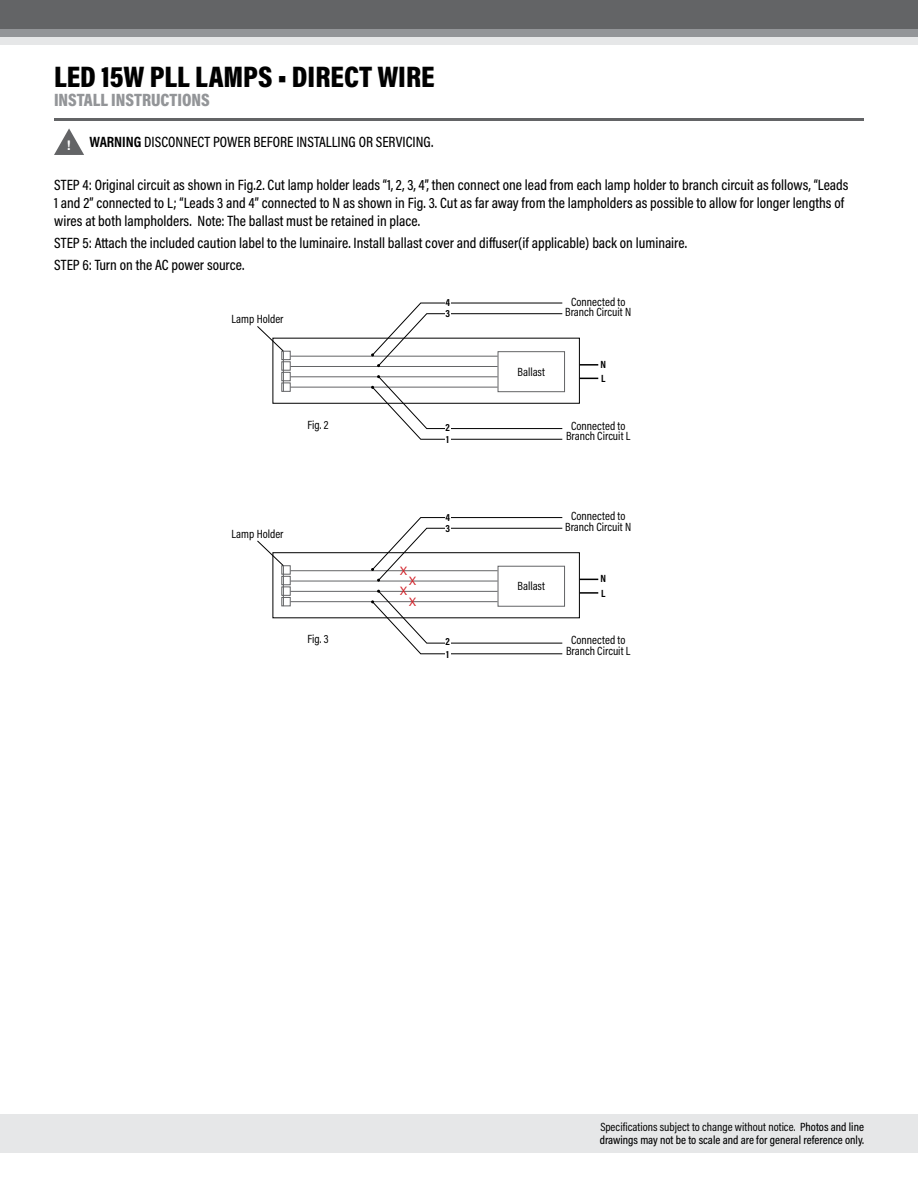
<style>
.page{position:relative;width:918px;height:1188px;background:#fff}
.page>*{position:absolute;margin:0;border:0;box-sizing:border-box;transform-origin:0 0}
.t1{font:900 30px "Acumin Pro Cond";color:#000}
.t2{font:900 18px "Acumin Pro Cond";color:#939598}
.t3{font:500 15px/18px "Acumin Pro Cond";color:#000}
.t4{font:700 13.2px "Helvetica";color:#fff}
.t5{font:12px/10.5px "Acumin Pro Cond";color:#000;text-align:center}
.t6{font:500 12px/13.5px "Acumin Pro Cond";color:#000}
.t7{font:12px "Acumin Pro";color:#d2232a}
.t8{font:700 10.5px "Acumin Pro Cond";color:#000}
.s1{font-weight:700}
.s2{font-weight:400}
</style>
<div class="page">
<div style="left:0;top:27px;width:918px;height:18px;background:#e6e7e8"></div>
<div style="left:0;top:20px;width:918px;height:17px;background:#939598"></div>
<div style="left:0;top:0;width:918px;height:28px;background:#636466"></div>
<hr style="left:54px;top:118px;width:810px;height:3px;background:#636466">
<div style="left:273px;top:338px;width:307px;height:66px;border:1px solid #000"></div>
<div style="left:282px;top:351px;width:8px;height:9px;background:#fff;border:1px solid #636466"></div>
<div style="left:282px;top:383px;width:8px;height:9px;background:#fff;border:1px solid #636466"></div>
<div style="left:282px;top:372px;width:8px;height:9px;background:#fff;border:1px solid #636466"></div>
<hr style="left:283px;top:351px;width:1px;height:41px;background:#636466">
<svg style="left:580px;top:364px;width:18px;height:2px"></svg>
<svg style="left:580px;top:378px;width:18px;height:1px"></svg>
<svg style="left:257px;top:326px;width:27px;height:26px"></svg>
<div style="left:498px;top:351px;width:67px;height:41px;border:1px solid #636466"></div>
<hr style="left:290px;top:366px;width:208px;height:1px;background:#636466">
<hr style="left:290px;top:376px;width:208px;height:1px;background:#636466">
<hr style="left:290px;top:356px;width:208px;height:1px;background:#636466">
<hr style="left:290px;top:387px;width:208px;height:1px;background:#636466">
<svg style="left:371px;top:302px;width:192px;height:65px"></svg>
<svg style="left:371px;top:375px;width:192px;height:65px"></svg>
<div style="left:445px;top:435px;width:6px;height:8px;background:#fff"></div>
<div style="left:445px;top:423px;width:6px;height:8px;background:#fff"></div>
<div style="left:445px;top:309px;width:6px;height:8px;background:#fff"></div>
<div style="left:445px;top:299px;width:6px;height:7px;background:#fff"></div>
<div style="left:273px;top:552px;width:307px;height:66px;border:1px solid #000"></div>
<div style="left:282px;top:576px;width:8px;height:9px;background:#fff;border:1px solid #636466"></div>
<div style="left:282px;top:597px;width:8px;height:9px;background:#fff;border:1px solid #636466"></div>
<div style="left:282px;top:587px;width:8px;height:9px;background:#fff;border:1px solid #636466"></div>
<hr style="left:283px;top:566px;width:1px;height:40px;background:#636466">
<svg style="left:580px;top:579px;width:18px;height:1px"></svg>
<svg style="left:580px;top:592px;width:18px;height:2px"></svg>
<svg style="left:257px;top:540px;width:27px;height:27px"></svg>
<div style="left:498px;top:566px;width:67px;height:41px;border:1px solid #636466"></div>
<hr style="left:290px;top:581px;width:208px;height:1px;background:#636466">
<hr style="left:290px;top:591px;width:208px;height:1px;background:#636466">
<hr style="left:290px;top:570px;width:208px;height:1px;background:#636466">
<hr style="left:290px;top:601px;width:208px;height:1px;background:#636466">
<svg style="left:371px;top:517px;width:192px;height:65px"></svg>
<svg style="left:371px;top:590px;width:192px;height:65px"></svg>
<div style="left:445px;top:650px;width:6px;height:8px;background:#fff"></div>
<div style="left:445px;top:637px;width:6px;height:8px;background:#fff"></div>
<div style="left:445px;top:524px;width:6px;height:8px;background:#fff"></div>
<div style="left:445px;top:513px;width:6px;height:8px;background:#fff"></div>
<svg style="left:54px;top:128px;width:30px;height:27px"></svg>
<div style="left:0;top:1114px;width:918px;height:39px;background:#e6e7e8"></div>
<h1 class="t1" style="left:54px;top:58px;width:382px">LED 15W PLL LAMPS • DIRECT WIRE</h1>
<p class="t2" style="left:54px;top:88px;width:157px">INSTALL INSTRUCTIONS</p>
<p class="t4" style="left:66px;top:134px;width:6px">!</p>
<p class="t3" style="left:90px;top:133px;width:345px"><span class="s1">WARNING</span> DISCONNECT POWER BEFORE INSTALLING OR SERVICING.</p>
<p class="t3" style="left:54px;top:175px;width:796px">STEP 4: Original circuit as shown in Fig.2. Cut lamp holder leads “1, 2, 3, 4”, then connect one lead from each lamp holder to branch circuit as follows, “Leads<br>1 and 2” connected to L; “Leads 3 and 4” connected to N as shown in Fig. 3. Cut as far away from the lampholders as possible to allow for longer lengths of wires at both lampholders. Note: The ballast must be retained in place.</p>
<p class="t3" style="left:54px;top:233px;width:634px">STEP 5: Attach the included caution label to the luminaire. Install ballast cover and diffuser(if applicable) back on luminaire.</p>
<p class="t3" style="left:54px;top:256px;width:192px">STEP 6: Turn on the AC power source.</p>
<p class="t5" style="left:232px;top:314px;width:54px">Lamp Holder</p>
<p class="t5" style="left:307px;top:419px;width:23px">Fig. 2</p>
<p class="t5" style="left:232px;top:528px;width:54px">Lamp Holder</p>
<p class="t5" style="left:307px;top:634px;width:23px">Fig. 3</p>
<p class="t8" style="left:445px;top:296px;width:6px">4</p>
<p class="t8" style="left:445px;top:307px;width:6px">3</p>
<p class="t7" style="left:400px;top:563px;width:8px">X</p>
<p class="t7" style="left:409px;top:572px;width:8px">X</p>
<p class="t7" style="left:400px;top:583px;width:8px">X</p>
<p class="t7" style="left:409px;top:594px;width:8px">X</p>
<p class="t8" style="left:446px;top:420px;width:6px">2</p>
<p class="t8" style="left:446px;top:433px;width:4px">1</p>
<p class="t8" style="left:445px;top:510px;width:6px">4</p>
<p class="t8" style="left:445px;top:521px;width:6px">3</p>
<p class="t8" style="left:446px;top:635px;width:6px">2</p>
<p class="t8" style="left:446px;top:647px;width:4px">1</p>
<p class="t5" style="left:518px;top:366px;width:29px">Ballast</p>
<p class="t5" style="left:565px;top:296px;width:67px">Connected to<br>Branch Circuit N</p>
<p class="t8" style="left:601px;top:357px;width:7px">N</p>
<p class="t8" style="left:601px;top:372px;width:6px">L</p>
<p class="t5" style="left:566px;top:420px;width:66px">Connected to<br>Branch Circuit L</p>
<p class="t5" style="left:518px;top:581px;width:29px">Ballast</p>
<p class="t5" style="left:565px;top:511px;width:67px">Connected to<br>Branch Circuit N</p>
<p class="t8" style="left:601px;top:572px;width:7px">N</p>
<p class="t8" style="left:601px;top:586px;width:6px">L</p>
<p class="t5" style="left:566px;top:635px;width:66px">Connected to<br>Branch Circuit L</p>
<p class="t6" style="left:600px;top:1120px;width:266px"><span class="s2">Specifications subject to change without notice.</span> Photos and line drawings may not be to scale and are for general reference only.</p>
</div>
